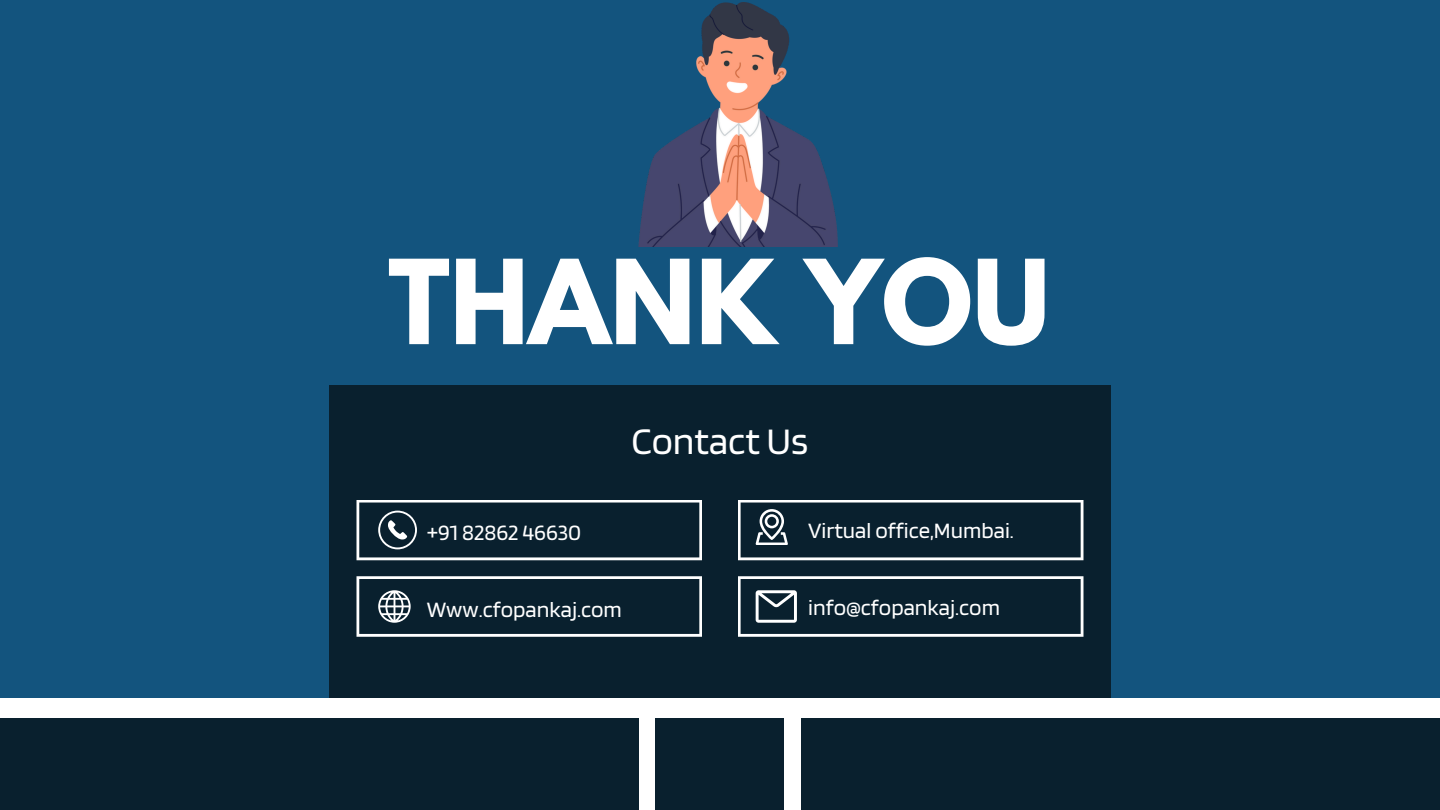
<style>
.page{position:relative;width:1440px;height:810px;background:#fff}
.page>*{position:absolute;margin:0;border:0;box-sizing:border-box;transform-origin:0 0}
.t1{font:700 103.6px "League Spartan";color:#fff}
.t2{font:39px "Blinker";color:#fff}
.t3{font:22.9px "Blinker";color:#fff}
</style>
<div class="page">
<div style="left:656px;top:719px;width:128px;height:91px;background:#09202e"></div>
<div style="left:801px;top:719px;width:639px;height:91px;background:#09202e"></div>
<div style="left:0;top:0;width:1440px;height:698px;background:#13547e"></div>
<div style="left:0;top:719px;width:639px;height:91px;background:#09202e"></div>
<div style="left:329px;top:385px;width:782px;height:313px;background:#09202e"></div>
<svg style="left:356px;top:576px;width:346px;height:61px"></svg>
<svg style="left:356px;top:500px;width:346px;height:60px"></svg>
<svg style="left:738px;top:500px;width:346px;height:60px"></svg>
<svg style="left:738px;top:576px;width:346px;height:61px"></svg>
<img style="left:638px;top:3px;width:200px;height:243px">
<h1 class="t1" style="left:388px;top:251px;width:663px">THANK YOU</h1>
<p class="t2" style="left:632px;top:416px;width:178px">Contact Us</p>
<h2 class="t3" style="left:427px;top:518px;width:156px">+91 82862 46630</h2>
<p class="t3" style="left:427px;top:595px;width:197px">Www.cfopankaj.com</p>
<p class="t3" style="left:808px;top:516px;width:207px">Virtual office,Mumbai.</p>
<p class="t3" style="left:808px;top:593px;width:193px">info@cfopankaj.com</p>
</div>
